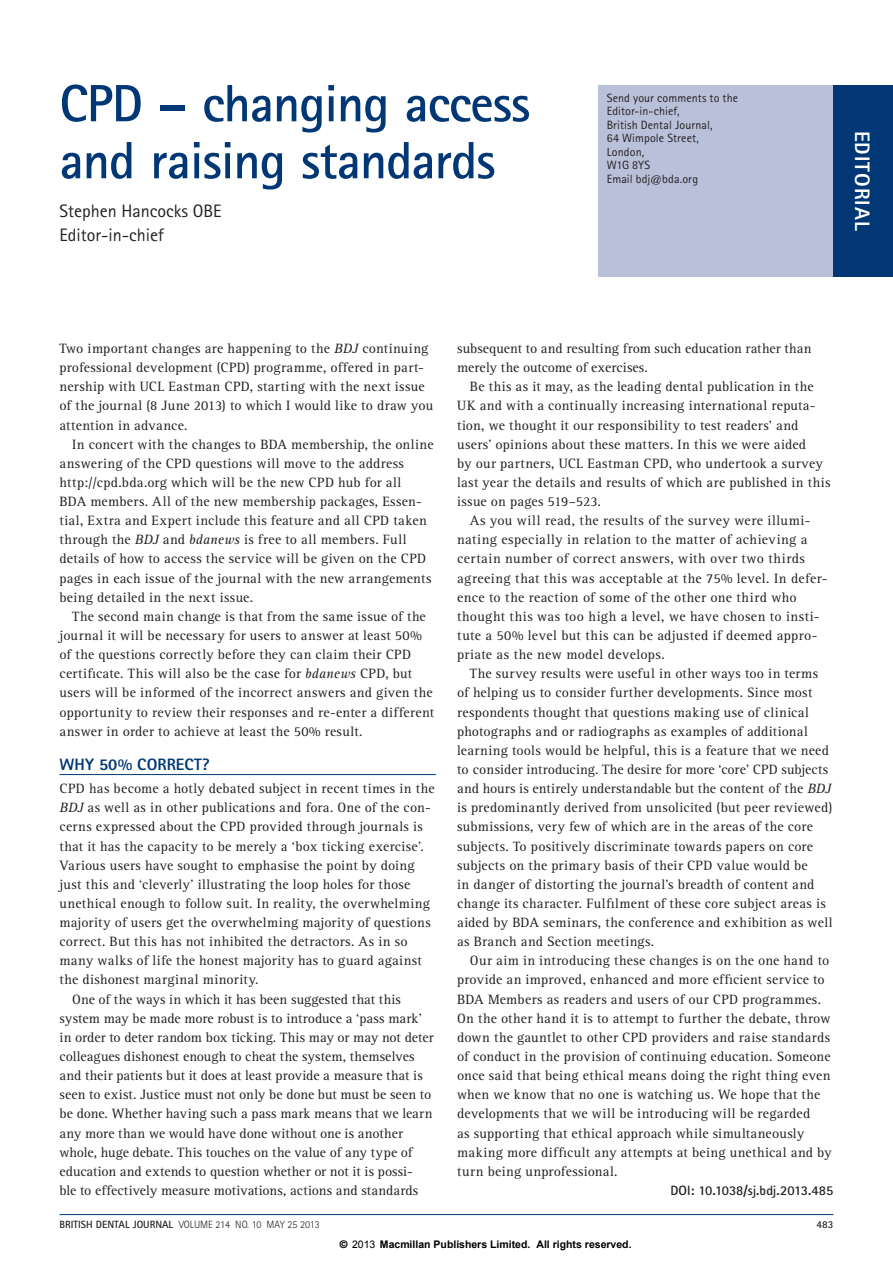
<style>
.page{position:relative;width:893px;height:1263px;background:#fff}
.page>*{position:absolute;margin:0;border:0;box-sizing:border-box;transform-origin:0 0}
.t1{font:700 52.5px/57px "Rotis Sans Serif Std";letter-spacing:-.02em;color:#013775}
.t2{font:800 21px "Rotis Sans Serif Std";letter-spacing:.05em;color:#fff}
._1_BDJ_author{font:18px/24px "Rotis Sans Serif Std";color:#231f20}
._1_BDJ_editorial_hea{font:800 16.5px "Rotis Sans Serif Std";letter-spacing:.005em;color:#013775}
._1_BDJ_body{font:13.95px/19.2px "Rotis Serif Std";letter-spacing:.015em;color:#231f20}
._1_BDJ_body_fullout{font:13.95px/19.2px "Rotis Serif Std";letter-spacing:.02em;color:#231f20}
._2_BDJ_references{font:700 13.5px "Rotis Sans Serif Std";letter-spacing:-.005em;color:#231f20}
._1_BDJ_in_brief{font:12px/13.5px "Rotis Sans Serif Std";letter-spacing:.01em;color:#231f20}
.t3{font:700 10.5px "Arial";color:#000}
.t4{font:300 10.5px "Rotis Sans Serif Std";color:#231f20}
.t5{font:700 10.5px "Rotis Sans Serif Std";color:#231f20}
.s1{font-style:italic}
.s2{font-weight:700}
.s3{font-family:"Helvetica"}
.s4{font-weight:400}
</style>
<div class="page">
<hr style="left:60px;top:774px;width:376px;height:1px;background:#013775">
<hr style="left:60px;top:1214px;width:773px;height:1px;background:#013775">
<div style="left:598px;top:85px;width:295px;height:191px;background:#b9c0d9"></div>
<div style="left:833px;top:85px;width:60px;height:191px;background:#013775"></div>
<p class="t1" style="left:60px;top:74px;width:472px">CPD – changing access and raising standards</p>
<p class="_1_BDJ_author" style="left:60px;top:199px;width:163px">Stephen Hancocks OBE<br>Editor-in-chief</p>
<p class="_1_BDJ_in_brief" style="left:607px;top:91px;width:133px">Send your comments to the<br>Editor-in-chief,<br>British Dental Journal,<br>64 Wimpole Street,<br>London,<br>W1G 8YS<br>Email bdj@bda.org</p>
<p class="t2" style="left:876px;top:131px;width:102px;rotate:90deg">EDITORIAL</p>
<p class="_1_BDJ_body_fullout" style="left:60px;top:339px;width:375px">Two important changes are happening to the <span class="s1">BDJ</span> continuing professional development (CPD) programme, offered in part&shy;nership with UCL Eastman CPD, starting with the next issue of the journal (8 June 2013) to which I would like to draw you attention in advance.</p>
<p class="_1_BDJ_body" style="left:60px;top:435px;width:376px;text-indent:13px">In concert with the changes to BDA membership, the online answering of the CPD questions will move to the address http://cpd.bda.org which will be the new CPD hub for all<br>BDA members. All of the new membership packages, Essen&shy;tial, Extra and Expert include this feature and all CPD taken through the <span class="s1">BDJ</span> and <span class="s1">bdanews</span> is free to all members. Full details of how to access the service will be given on the CPD pages in each issue of the journal with the new arrangements being detailed in the next issue.</p>
<p class="_1_BDJ_body" style="left:60px;top:607px;width:376px;text-indent:13px">The second main change is that from the same issue of the journal it will be necessary for users to answer at least 50% of the questions correctly before they can claim their CPD certificate. This will also be the case for <span class="s1">bdanews</span> CPD, but users will be informed of the incorrect answers and given the opportunity to review their responses and re-enter a different answer in order to achieve at least the 50% result.</p>
<p class="_1_BDJ_editorial_hea" style="left:60px;top:754px;width:152px">WHY 50% CORRECT?</p>
<p class="_1_BDJ_body_fullout" style="left:60px;top:779px;width:377px">CPD has become a hotly debated subject in recent times in the <span class="s1">BDJ</span> as well as in other publications and fora. One of the con&shy;cerns expressed about the CPD provided through journals is that it has the capacity to be merely a ‘box ticking exercise’.<br>Various users have sought to emphasise the point by doing just this and ‘cleverly’ illustrating the loop holes for those unethical enough to follow suit. In reality, the overwhelming majority of users get the overwhelming majority of questions correct. But this has not inhibited the detractors. As in so many walks of life the honest majority has to guard against the dishonest marginal minority.</p>
<p class="_1_BDJ_body" style="left:60px;top:990px;width:376px;text-indent:13px">One of the ways in which it has been suggested that this system may be made more robust is to introduce a ‘pass mark’ in order to deter random box ticking. This may or may not deter colleagues dishonest enough to cheat the system, themselves and their patients but it does at least provide a measure that is seen to exist. Justice must not only be done but must be seen to be done. Whether having such a pass mark means that we learn any more than we would have done without one is another whole, huge debate. This touches on the value of any type of education and extends to question whether or not it is possi-<br>ble to effectively measure motivations, actions and standards</p>
<p class="_1_BDJ_body" style="left:457px;top:339px;width:356px">subsequent to and resulting from such education rather than merely the outcome of exercises.</p>
<p class="_1_BDJ_body" style="left:457px;top:377px;width:375px;text-indent:13px">Be this as it may, as the leading dental publication in the UK and with a continually increasing international reputa&shy;tion, we thought it our responsibility to test readers’ and users’ opinions about these matters. In this we were aided<br>by our partners, UCL Eastman CPD, who undertook a survey last year the details and results of which are published in this issue on pages 519–523.</p>
<p class="_1_BDJ_body" style="left:457px;top:511px;width:372px;text-indent:13px">As you will read, the results of the survey were illumi&shy;nating especially in relation to the matter of achieving a certain number of correct answers, with over two thirds agreeing that this was acceptable at the 75% level. In defer&shy;ence to the reaction of some of the other one third who thought this was too high a level, we have chosen to insti&shy;tute a 50% level but this can be adjusted if deemed appro&shy;priate as the new model develops.</p>
<p class="_1_BDJ_body" style="left:457px;top:664px;width:377px;text-indent:13px">The survey results were useful in other ways too in terms of helping us to consider further developments. Since most respondents thought that questions making use of clinical photographs and or radiographs as examples of additional learning tools would be helpful, this is a feature that we need to consider introducing. The desire for more ‘core’ CPD subjects and hours is entirely understandable but the content of the <span class="s1">BDJ </span>is predominantly derived from unsolicited (but peer reviewed) submissions, very few of which are in the areas of the core subjects. To positively discriminate towards papers on core subjects on the primary basis of their CPD value would be<br>in danger of distorting the journal’s breadth of content and change its character. Fulfilment of these core subject areas is aided by BDA seminars, the conference and exhibition as well as Branch and Section meetings.</p>
<p class="_1_BDJ_body" style="left:457px;top:951px;width:376px;text-indent:13px">Our aim in introducing these changes is on the one hand to provide an improved, enhanced and more efficient service to BDA Members as readers and users of our CPD programmes.<br>On the other hand it is to attempt to further the debate, throw down the gauntlet to other CPD providers and raise standards of conduct in the provision of continuing education. Someone once said that being ethical means doing the right thing even when we know that no one is watching us. We hope that the developments that we will be introducing will be regarded<br>as supporting that ethical approach while simultaneously making more difficult any attempts at being unethical and by turn being unprofessional.</p>
<p class="_2_BDJ_references" style="left:670px;top:1182px;width:164px">DOI: 10.1038/sj.bdj.2013.485</p>
<p class="t4" style="left:60px;top:1218px;width:262px"><span class="s2">BRITISH DENTAL JOURNAL</span> VOLUME 214 NO. 10 MAY 25 2013</p>
<p class="t5" style="left:816px;top:1217px;width:18px">483</p>
<p class="t3" style="left:340px;top:1237px;width:293px"><span class="s3">©</span> <span class="s4">2013</span> Macmillan Publishers Limited. All rights reserved.</p>
</div>
